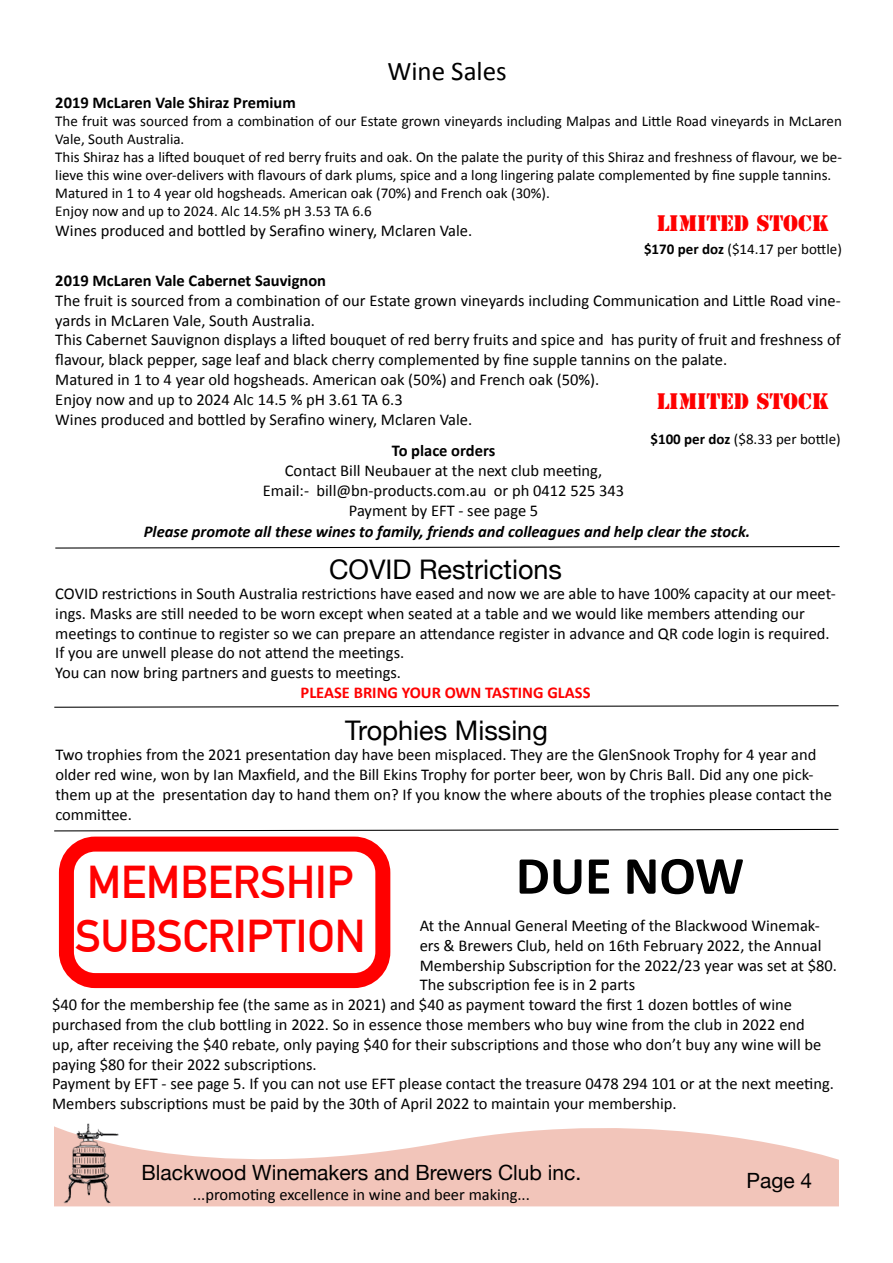
<style>
.page{position:relative;width:893px;height:1263px;background:#fff}
.page>*{position:absolute;margin:0;border:0;box-sizing:border-box;transform-origin:0 0}
.t1{font:700 54px "Calibri";color:#000}
.t2{font:700 45px/54px "DIN Alternate";color:#f00}
.t3{font:27px "Helvetica Neue";color:#000}
.t4{font:27px "Calibri";color:#000}
.t5{font:21px "Helvetica Neue";color:#000}
.t6{font:21px "Stencil Std";color:#fe0000}
.t7{font:16.5px/19.8px "Calibri";color:#000}
.t8{font:italic 700 16.5px "Calibri";color:#000}
.t9{font:700 16.5px "Calibri";color:#000}
.t10{font:700 16.5px "Calibri";color:#fe0000}
.t11{font:15px/18px "Calibri";color:#000}
.s1{font-weight:700}
</style>
<div class="page">
<svg style="left:54px;top:1128px;width:785px;height:78px;fill:#f2c5ba"></svg>
<img style="left:54px;top:1123px;width:73px;height:82px">
<svg style="left:54px;top:828px;width:785px;height:4px"></svg>
<div style="left:59px;top:836px;width:331px;height:152px;border:15px solid #f00;border-radius:29px"></div>
<svg style="left:54px;top:705px;width:785px;height:3px"></svg>
<svg style="left:55px;top:546px;width:785px;height:3px"></svg>
<h3 class="t4" style="left:387px;top:54px;width:121px">Wine Sales</h3>
<p class="t9" style="left:55px;top:92px;width:242px">2019 McLaren Vale Shiraz Premium</p>
<p class="t11" style="left:55px;top:111px;width:788px">The fruit was sourced from a combination of our Estate grown vineyards including Malpas and Little Road vineyards in McLaren Vale, South Australia.<br>This Shiraz has a lifted bouquet of red berry fruits and oak. On the palate the purity of this Shiraz and freshness of flavour, we be&shy;lieve this wine over-delivers with flavours of dark plums, spice and a long lingering palate complemented by fine supple tannins.<br>Matured in 1 to 4 year old hogsheads. American oak (70%) and French oak (30%).<br>Enjoy now and up to 2024. Alc 14.5% pH 3.53 TA 6.6</p>
<p class="t7" style="left:55px;top:220px;width:418px">Wines produced and bottled by Serafino winery, Mclaren Vale.</p>
<p class="t11" style="left:644px;top:239px;width:199px"><span class="s1">$170 per doz</span> ($14.17 per bottle)</p>
<p class="t9" style="left:55px;top:270px;width:272px">2019 McLaren Vale Cabernet Sauvignon</p>
<p class="t7" style="left:55px;top:290px;width:787px">The fruit is sourced from a combination of our Estate grown vineyards including Communication and Little Road vine&shy;yards in McLaren Vale, South Australia.<br>This Cabernet Sauvignon displays a lifted bouquet of red berry fruits and spice and has purity of fruit and freshness of flavour, black pepper, sage leaf and black cherry complemented by fine supple tannins on the palate.<br>Matured in 1 to 4 year old hogsheads. American oak (50%) and French oak (50%).<br>Enjoy now and up to 2024 Alc 14.5 % pH 3.61 TA 6.3<br>Wines produced and bottled by Serafino winery, Mclaren Vale.</p>
<p class="t11" style="left:650px;top:430px;width:192px"><span class="s1">$100 per doz</span> ($8.33 per bottle)</p>
<p class="t6" style="left:657px;top:209px;width:174px">LIMITeD STOCK</p>
<p class="t6" style="left:657px;top:387px;width:174px">LIMITeD STOCK</p>
<p class="t9" style="left:392px;top:441px;width:105px">To place orders</p>
<p class="t7" style="left:263px;top:460px;width:363px;text-align:center">Contact Bill Neubauer at the next club meeting,<br>Email:- bill@bn-products.com.au or ph 0412 525 343<br>Payment by EFT - see page 5</p>
<p class="t8" style="left:144px;top:521px;width:608px">Please promote all these wines to family, friends and colleagues and help clear the stock.</p>
<h3 class="t3" style="left:329px;top:550px;width:235px">COVID Restrictions</h3>
<p class="t7" style="left:55px;top:583px;width:782px">COVID restrictions in South Australia restrictions have eased and now we are able to have 100% capacity at our meet&shy;ings. Masks are still needed to be worn except when seated at a table and we would like members attending our meetings to continue to register so we can prepare an attendance register in advance and QR code login is required.<br>If you are unwell please do not attend the meetings.<br>You can now bring partners and guests to meetings.</p>
<p class="t10" style="left:301px;top:682px;width:291px">PLEASE BRING YOUR OWN TASTING GLASS</p>
<h3 class="t3" style="left:345px;top:711px;width:204px">Trophies Missing</h3>
<p class="t7" style="left:55px;top:744px;width:778px">Two trophies from the 2021 presentation day have been misplaced. They are the GlenSnook Trophy for 4 year and older red wine, won by Ian Maxfield, and the Bill Ekins Trophy for porter beer, won by Chris Ball. Did any one pick&shy;them up at the presentation day to hand them on? If you know the where abouts of the trophies please contact the committee.</p>
<h1 class="t1" style="left:516px;top:842px;width:230px">DUE NOW</h1>
<h2 class="t2" style="left:75px;top:852px;width:292px">MEMBERSHIP<br>SUBSCRIPTION</h2>
<p class="t7" style="left:420px;top:915px;width:402px">At the Annual General Meeting of the Blackwood Winemak-</p>
<p class="t7" style="left:420px;top:934px;width:403px">ers &amp; Brewers Club, held on 16th February 2022, the Annual</p>
<p class="t7" style="left:420px;top:954px;width:419px">Membership Subscription for the 2022/23 year was set at $80.</p>
<p class="t7" style="left:420px;top:974px;width:217px">The subscription fee is in 2 parts</p>
<p class="t7" style="left:52px;top:994px;width:741px">$40 for the membership fee (the same as in 2021) and $40 as payment toward the first 1 dozen bottles of wine</p>
<p class="t7" style="left:52px;top:1014px;width:754px">purchased from the club bottling in 2022. So in essence those members who buy wine from the club in 2022 end</p>
<p class="t7" style="left:52px;top:1033px;width:771px">up, after receiving the $40 rebate, only paying $40 for their subscriptions and those who don’t buy any wine will be</p>
<p class="t7" style="left:52px;top:1053px;width:266px">paying $80 for their 2022 subscriptions.</p>
<p class="t7" style="left:52px;top:1073px;width:783px">Payment by EFT - see page 5. If you can not use EFT please contact the treasure 0478 294 101 or at the next meeting.</p>
<p class="t7" style="left:52px;top:1093px;width:626px">Members subscriptions must be paid by the 30th of April 2022 to maintain your membership.</p>
<p class="t5" style="left:141px;top:1158px;width:441px">Blackwood Winemakers and Brewers Club inc.</p>
<p class="t7" style="left:193px;top:1184px;width:339px">...promoting excellence in wine and beer making...</p>
<p class="t5" style="left:746px;top:1165px;width:67px">Page 4</p>
</div>
